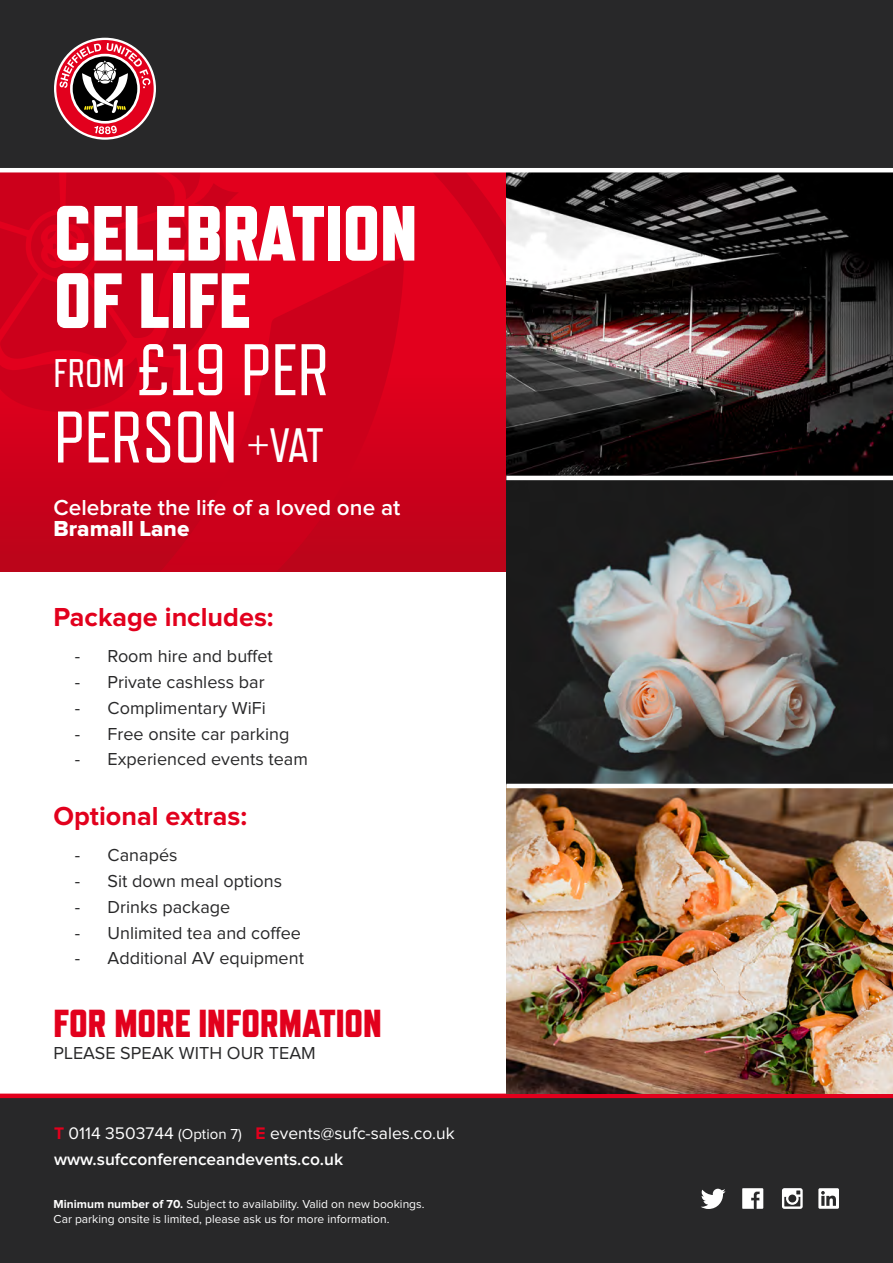
<style>
.page{position:relative;width:893px;height:1263px;background:#fff}
.page>*{position:absolute;margin:0;border:0;box-sizing:border-box;transform-origin:0 0}
.t1{font:800 78px/67.3px "Refrigerator Deluxe";color:#fff}
.t2{font:72.9px/67.3px "Refrigerator Deluxe";color:#fff;text-align:right}
.t3{font:39.9px "Refrigerator Deluxe";color:#fff}
.t4{font:800 39px "Refrigerator Deluxe";color:#e2001d}
.t5{font:700 27px "Proxima Nova";color:#e2001d}
.t6{font:600 22.5px "Proxima Nova";color:#fff}
.t7{font:22.5px "Proxima Nova Extrabld";color:#fff}
.t8{font:18px "Proxima Nova";color:#282829}
.t9{font:17.4px/25.5px "Proxima Nova";color:#fff}
.t10{font:12px/14.4px "Proxima Nova";color:#fff}
.s1{font-size:48.15px}
.s2{font-weight:700;color:#e2001d}
.s3{font-size:15px}
.s4{font-weight:600}
.s5{font-weight:700}
</style>
<div class="page">
<svg style="left:0;top:172px;width:506px;height:399px;background:#d2001b"></svg>
<div style="left:0;top:0;width:893px;height:168px;background:#282829"></div>
<div style="left:0;top:1095px;width:893px;height:168px;background:#282829"></div>
<div style="left:0;top:1093px;width:893px;height:5px;background:#e2001d"></div>
<svg style="left:54px;top:38px;width:102px;height:102px"></svg>
<div style="left:56px;top:40px;width:98px;height:97px;background:#e2001d;border-radius:50%"></div>
<svg style="left:70px;top:54px;width:70px;height:70px"></svg>
<div style="left:73px;top:56px;width:64px;height:65px;background:#000;border-radius:50%"></div>
<svg style="left:94px;top:125px;width:23px;height:9px"></svg>
<svg style="left:60px;top:43px;width:90px;height:70px"></svg>
<img style="left:506px;top:172px;width:387px;height:304px">
<svg style="left:506px;top:480px;width:387px;height:304px;background:#4c4b4a"></svg>
<img style="left:506px;top:788px;width:387px;height:305px">
<svg style="left:701px;top:1189px;width:25px;height:20px"></svg>
<svg style="left:742px;top:1188px;width:21px;height:21px"></svg>
<svg style="left:782px;top:1188px;width:21px;height:21px"></svg>
<svg style="left:818px;top:1188px;width:21px;height:21px"></svg>
<h1 class="t1" style="left:54px;top:199px;width:365px">CELEBRATION<br>OF LIFE</h1>
<h2 class="t2" style="left:54px;top:337px;width:277px">£19 PER<br>PERSON <span class="s1">+VAT</span></h2>
<h3 class="t3" style="left:54px;top:351px;width:73px">FROM</h3>
<p class="t6" style="left:54px;top:497px;width:348px">Celebrate the life of a loved one at</p>
<p class="t7" style="left:54px;top:518px;width:137px">Bramall Lane</p>
<h3 class="t5" style="left:54px;top:605px;width:221px">Package includes:</h3>
<p class="t8" style="left:75px;top:648px;width:200px">- Room hire and buffet</p>
<p class="t8" style="left:75px;top:674px;width:191px">- Private cashless bar</p>
<p class="t8" style="left:75px;top:699px;width:192px">- Complimentary WiFi</p>
<p class="t8" style="left:75px;top:725px;width:216px">- Free onsite car parking</p>
<p class="t8" style="left:75px;top:751px;width:235px">- Experienced events team</p>
<h3 class="t5" style="left:54px;top:804px;width:195px">Optional extras:</h3>
<p class="t8" style="left:75px;top:847px;width:104px">- Canapés</p>
<p class="t8" style="left:75px;top:872px;width:209px">- Sit down meal options</p>
<p class="t8" style="left:75px;top:898px;width:157px">- Drinks package</p>
<p class="t8" style="left:75px;top:924px;width:228px">- Unlimited tea and coffee</p>
<p class="t8" style="left:75px;top:950px;width:231px">- Additional AV equipment</p>
<h3 class="t4" style="left:54px;top:1000px;width:330px">FOR MORE INFORMATION</h3>
<p class="t8" style="left:54px;top:1045px;width:264px">PLEASE SPEAK WITH OUR TEAM</p>
<p class="t9" style="left:54px;top:1121px;width:402px"><span class="s2">T</span> 0114 3503744 <span class="s3">(Option 7)</span> <span class="s2">E</span> events@sufc-sales.co.uk <span class="s4">www.sufcconferenceandevents.co.uk</span></p>
<p class="t10" style="left:54px;top:1198px;width:372px"><span class="s5">Minimum number of 70.</span> Subject to availability. Valid on new bookings.<br>Car parking onsite is limited, please ask us for more information.</p>
</div>
